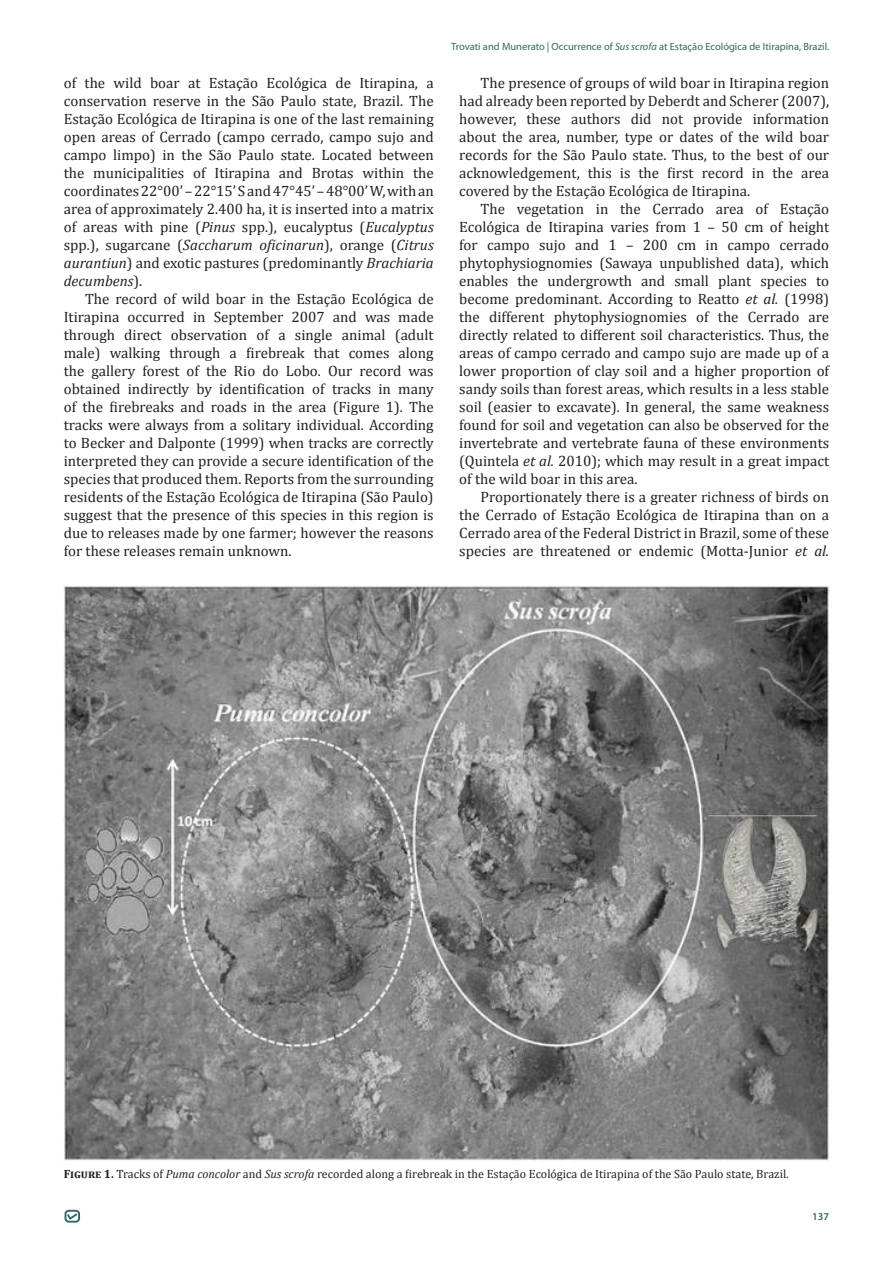
<style>
.page{position:relative;width:893px;height:1263px;background:#fff}
.page>*{position:absolute;margin:0;border:0;box-sizing:border-box;transform-origin:0 0}
.t1{font:15px/18px "Cambria";color:#231f20;text-align:justify}
.t2{font:12px "Cambria";color:#231f20}
.t3{font:10.5px "Myriad Pro";color:#336767}
.t4{font:600 10.5px "Myriad Pro";color:#336767}
.s1{font-style:italic}
.s2{font-weight:700}
</style>
<div class="page">
<div style="left:65px;top:1210px;width:15px;height:12px;border:2px solid #326667;border-radius:3px"></div>
<svg style="left:66px;top:1212px;width:13px;height:9px"></svg>
<img style="left:64px;top:586px;width:765px;height:575px">
<p class="t1" style="left:64px;top:74px;width:371px">of the wild boar at Estação Ecológica de Itirapina, a conservation reserve in the São Paulo state, Brazil. The Estação Ecológica de Itirapina is one of the last remaining open areas of Cerrado (campo cerrado, campo sujo and campo limpo) in the São Paulo state. Located between the municipalities of Itirapina and Brotas within the coordinates 22°00’ – 22°15’ S and 47°45’ – 48°00’ W, with an area of approximately 2.400 ha, it is inserted into a matrix of areas with pine (<span class="s1">Pinus</span> spp.), eucalyptus (<span class="s1">Eucalyptus </span>spp.), sugarcane (<span class="s1">Saccharum oficinarun</span>), orange (<span class="s1">Citrus aurantiun</span>) and exotic pastures (predominantly <span class="s1">Brachiaria decumbens</span>).</p>
<p class="t1" style="left:64px;top:290px;width:371px;text-indent:21px">The record of wild boar in the Estação Ecológica de Itirapina occurred in September 2007 and was made through direct observation of a single animal (adult male) walking through a firebreak that comes along the gallery forest of the Rio do Lobo. Our record was obtained indirectly by identification of tracks in many of the firebreaks and roads in the area (Figure 1). The tracks were always from a solitary individual. According to Becker and Dalponte (1999) when tracks are correctly interpreted they can provide a secure identification of the species that produced them. Reports from the surrounding residents of the Estação Ecológica de Itirapina (São Paulo) suggest that the presence of this species in this region is due to releases made by one farmer; however the reasons for these releases remain unknown.</p>
<p class="t3" style="left:451px;top:40px;width:380px">Trovati and Munerato | Occurrence of <span class="s1">Sus scrofa</span> at Estação Ecológica de Itirapina, Brazil.</p>
<p class="t1" style="left:459px;top:74px;width:371px;text-indent:21px">The presence of groups of wild boar in Itirapina region had already been reported by Deberdt and Scherer (2007), however, these authors did not provide information about the area, number, type or dates of the wild boar records for the São Paulo state. Thus, to the best of our acknowledgement, this is the first record in the area covered by the Estação Ecológica de Itirapina.</p>
<p class="t1" style="left:459px;top:200px;width:371px;text-indent:21px">The vegetation in the Cerrado area of Estação Ecológica de Itirapina varies from 1 – 50 cm of height for campo sujo and 1 – 200 cm in campo cerrado phytophysiognomies (Sawaya unpublished data), which enables the undergrowth and small plant species to become predominant. According to Reatto <span class="s1">et al.</span> (1998) the different phytophysiognomies of the Cerrado are directly related to different soil characteristics. Thus, the areas of campo cerrado and campo sujo are made up of a lower proportion of clay soil and a higher proportion of sandy soils than forest areas, which results in a less stable soil (easier to excavate). In general, the same weakness found for soil and vegetation can also be observed for the invertebrate and vertebrate fauna of these environments (Quintela <span class="s1">et al.</span> 2010); which may result in a great impact of the wild boar in this area.</p>
<p class="t1" style="left:459px;top:488px;width:371px;text-indent:21px">Proportionately there is a greater richness of birds on the Cerrado of Estação Ecológica de Itirapina than on a Cerrado area of the Federal District in Brazil, some of these species are threatened or endemic (Motta-Junior <span class="s1">et al.</span></p>
<p class="t2" style="left:64px;top:1167px;width:726px"><span class="s2">Figure 1.</span> Tracks of <span class="s1">Puma concolor</span> and <span class="s1">Sus scrofa</span> recorded along a firebreak in the Estação Ecológica de Itirapina of the São Paulo state, Brazil.</p>
<p class="t4" style="left:812px;top:1209px;width:18px">137</p>
</div>
